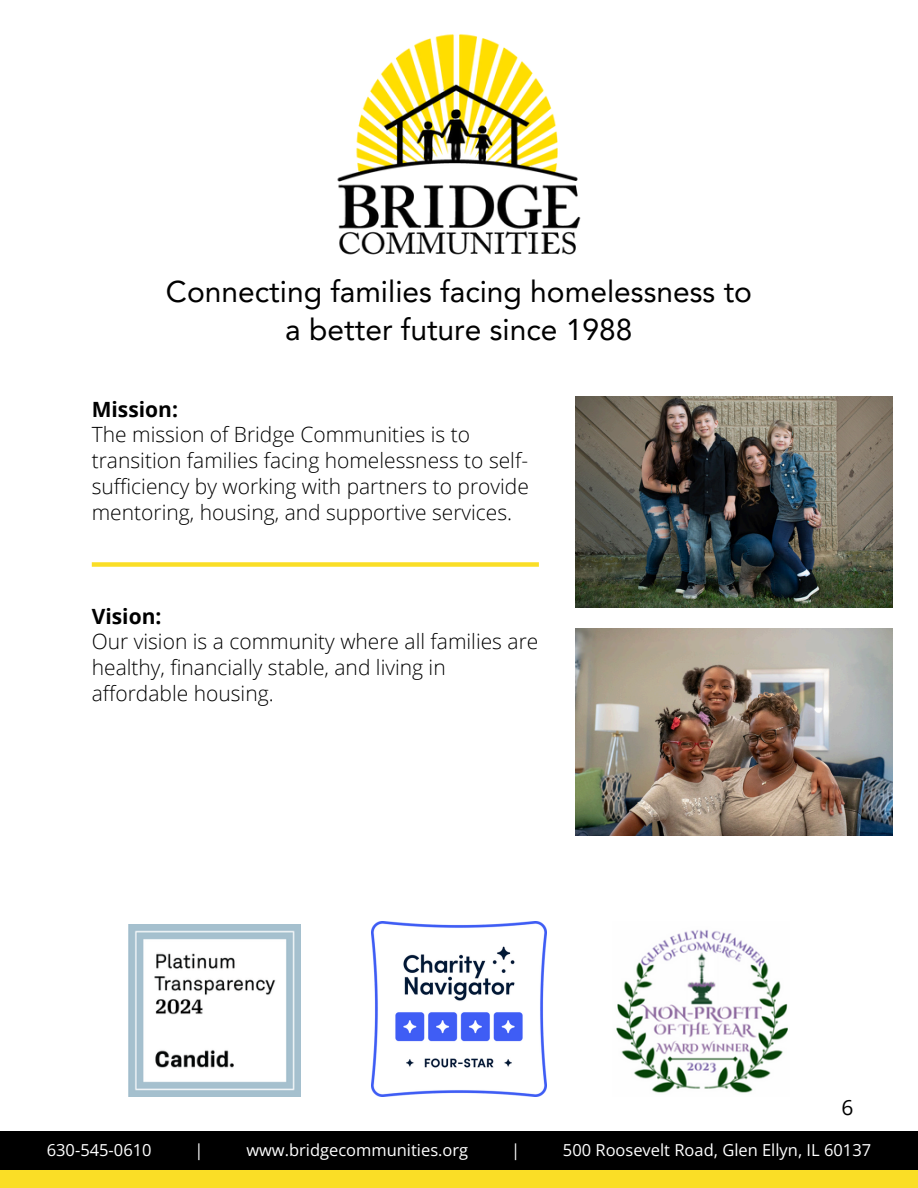
<style>
.page{position:relative;width:918px;height:1188px;background:#fff}
.page>*{position:absolute;margin:0;border:0;box-sizing:border-box;transform-origin:0 0}
.t1{font:30px/38.2px "Avenir LT Pro";color:#000;text-align:center}
.t2{font:300 21px/25.8px "Open Sans";color:#000}
.t3{font:21px "Open Sans";color:#000}
.t4{font:16.5px "Open Sans";color:#fff}
.s1{font-weight:700}
</style>
<div class="page">
<div style="left:92px;top:562px;width:447px;height:5px;background:#fade26"></div>
<img style="left:372px;top:922px;width:174px;height:174px">
<img style="left:128px;top:924px;width:173px;height:172px">
<img style="left:616px;top:930px;width:172px;height:163px">
<img style="left:337px;top:34px;width:244px;height:221px">
<img style="left:576px;top:397px;width:316px;height:210px">
<img style="left:576px;top:629px;width:316px;height:207px">
<div style="left:0;top:1132px;width:918px;height:56px;background:#000"></div>
<div style="left:0;top:1170px;width:918px;height:18px;background:#fade26"></div>
<p class="t1" style="left:166px;top:275px;width:588px">Connecting families facing homelessness to a better future since 1988</p>
<p class="t2" style="left:92px;top:396px;width:439px"><span class="s1">Mission:<br></span>The mission of Bridge Communities is to transition families facing homelessness to self&shy;sufficiency by working with partners to provide mentoring, housing, and supportive services.</p>
<h1 class="t2" style="left:92px;top:603px;width:448px"><span class="s1">Vision:<br></span>Our vision is a community where all families are healthy, financially stable, and living in affordable housing.</h1>
<p class="t3" style="left:842px;top:1093px;width:13px">6</p>
<p class="t4" style="left:47px;top:1138px;width:106px">630-545-0610</p>
<p class="t4" style="left:195px;top:1138px;width:11px">|</p>
<p class="t4" style="left:246px;top:1138px;width:223px">www.bridgecommunities.org</p>
<p class="t4" style="left:511px;top:1138px;width:11px">|</p>
<p class="t4" style="left:563px;top:1138px;width:310px">500 Roosevelt Road, Glen Ellyn, IL 60137</p>
</div>
